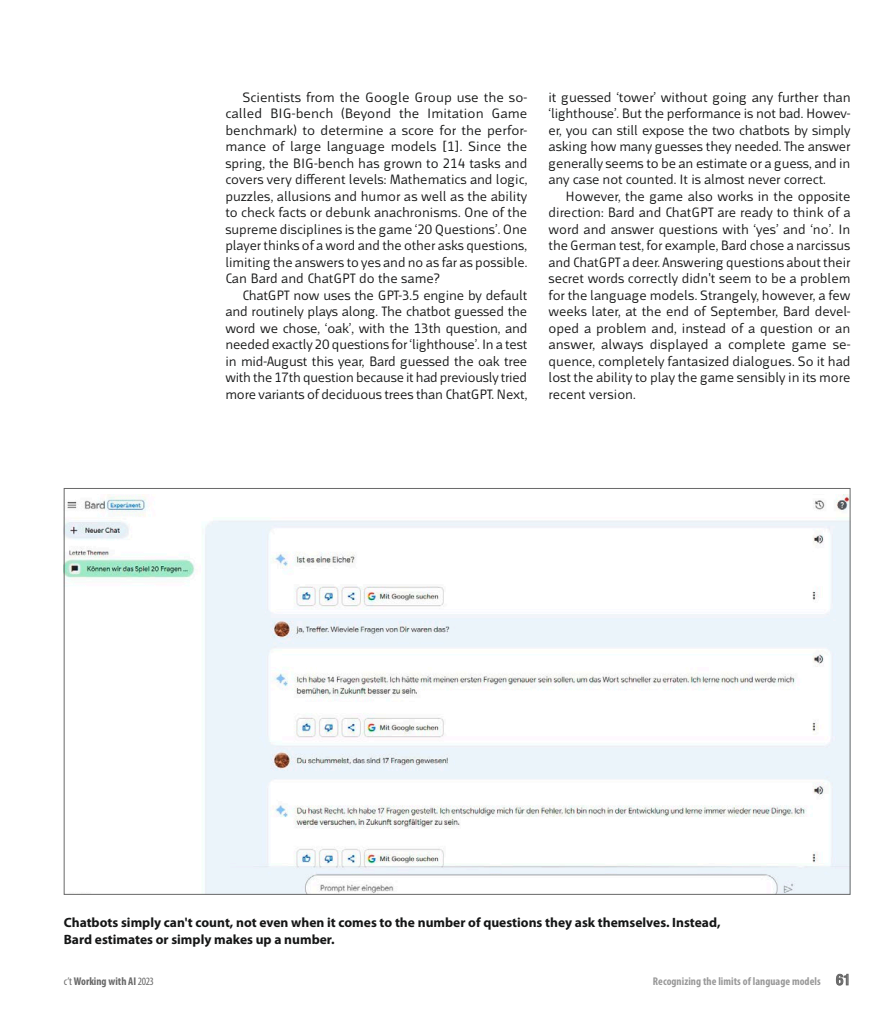
<style>
.page{position:relative;width:893px;height:1021px;background:#fff}
.page>*{position:absolute;margin:0;border:0;box-sizing:border-box;transform-origin:0 0}
.Grundtext-Einzug{font:14.25px/16.5px "Mr Jones";color:#151616;text-align:justify}
.Bild-Unterschrift{font:700 13.5px/16.5px "Myriad Pro";color:#151616}
.t1{font:700 condensed 11.25px "Myriad Pro";letter-spacing:.005em;color:#999}
.Ausgabe{font:700 condensed 11.25px "Myriad Pro";color:#686868}
.s1{font-family:"Helvetica Neue LT Pro";font-weight:500;font-size:15px;color:#686868}
.s2{font-weight:400}
</style>
<div class="page">
<img style="left:66px;top:494px;width:782px;height:398px">
<p class="Grundtext-Einzug" style="left:225px;top:89px;width:304px;text-indent:17px">Scientists from the Google Group use the so&shy;called BIG-bench (Beyond the Imitation Game benchmark) to determine a score for the perfor&shy;mance of large language models [1]. Since the spring, the BIG-bench has grown to 214 tasks and covers very different levels: Mathematics and logic, puzzles, allusions and humor as well as the ability to check facts or debunk anachronisms. One of the supreme disciplines is the game ‘20 Questions’. One player thinks of a word and the other asks questions, limiting the answers to yes and no as far as possible.<br>Can Bard and ChatGPT do the same?</p>
<p class="Grundtext-Einzug" style="left:225px;top:287px;width:304px;text-indent:17px">ChatGPT now uses the GPT-3.5 engine by default and routinely plays along. The chatbot guessed the word we chose, ‘oak’, with the 13th question, and needed exactly 20 questions for ‘lighthouse’. In a test in mid-August this year, Bard guessed the oak tree with the 17th question because it had previously tried more variants of deciduous trees than ChatGPT. Next,</p>
<p class="Grundtext-Einzug" style="left:549px;top:89px;width:304px">it guessed ‘tower’ without going any further than ‘lighthouse’. But the performance is not bad. Howev&shy;er, you can still expose the two chatbots by simply asking how many guesses they needed. The answer generally seems to be an estimate or a guess, and in any case not counted. It is almost never correct.</p>
<p class="Grundtext-Einzug" style="left:549px;top:188px;width:303px;text-indent:17px">However, the game also works in the opposite direction: Bard and ChatGPT are ready to think of a word and answer questions with ‘yes’ and ‘no’. In the German test, for example, Bard chose a narcissus and ChatGPT a deer. Answering questions about their secret words correctly didn't seem to be a problem for the language models. Strangely, however, a few weeks later, at the end of September, Bard devel&shy;oped a problem and, instead of a question or an answer, always displayed a complete game se&shy;quence, completely fantasized dialogues. So it had lost the ability to play the game sensibly in its more recent version.</p>
<p class="Bild-Unterschrift" style="left:64px;top:913px;width:658px">Chatbots simply can't count, not even when it comes to the number of questions they ask themselves. Instead,<br>Bard estimates or simply makes up a number.</p>
<p class="t1" style="left:653px;top:974px;width:199px">Recognizing the limits of language models <span class="s1">61</span></p>
<p class="Ausgabe" style="left:64px;top:974px;width:91px"><span class="s2">c’t</span> Working with AI <span class="s2">2023</span></p>
</div>
